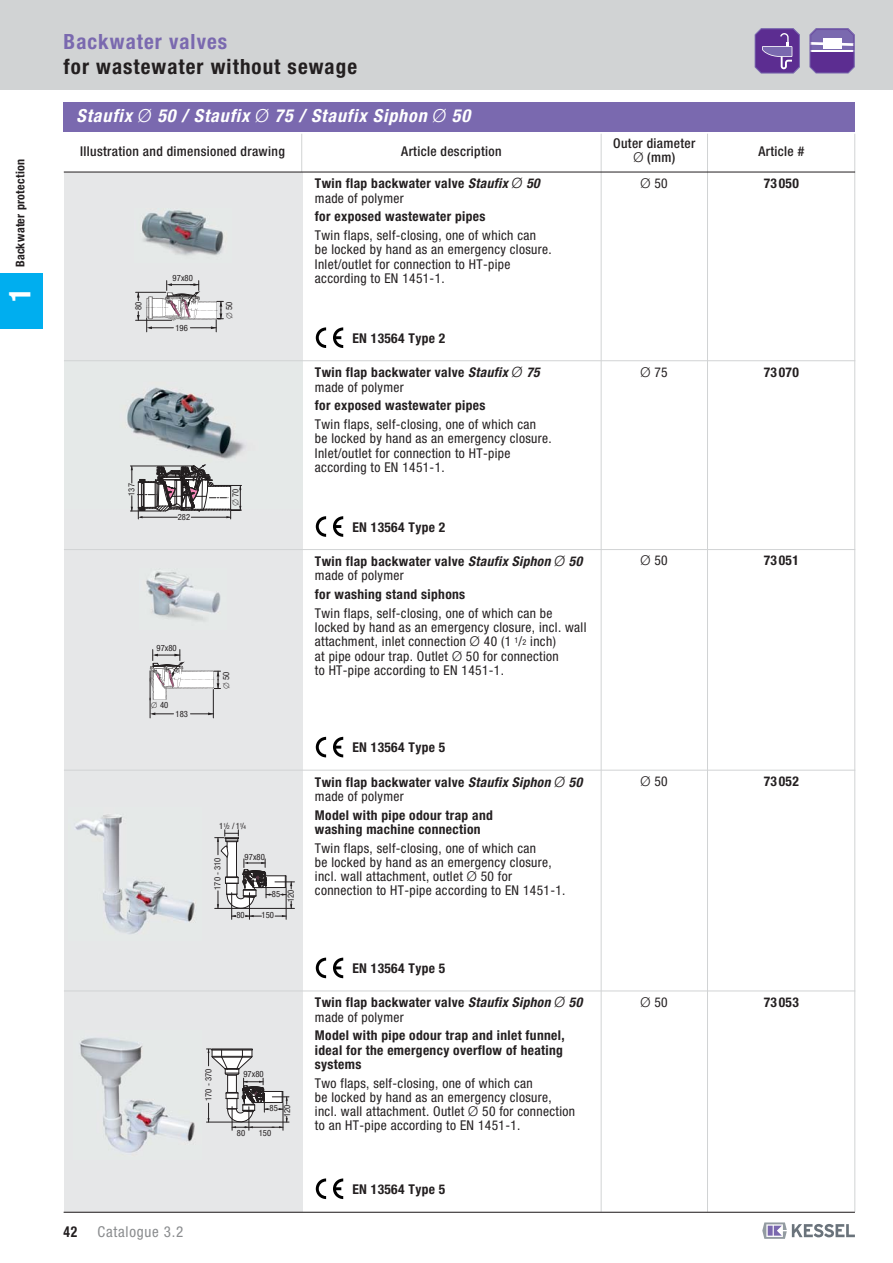
<style>
.page{position:relative;width:893px;height:1263px;background:#fff}
.page>*{position:absolute;margin:0;border:0;box-sizing:border-box;transform-origin:0 0}
.t1{font:700 condensed 30px "Helvetica Neue LT Std";color:#fff}
.t2{font:700 condensed 21px "Helvetica Neue LT Std";letter-spacing:.05em;color:#231f20}
.t3{font:700 condensed 21px "Helvetica Neue LT Std";letter-spacing:.05em;color:#7a69af}
.t4{font:italic 700 condensed 18px "Helvetica Neue LT Std";letter-spacing:.05em;color:#fff}
.t5{font:condensed 15px "Helvetica Neue LT Std";letter-spacing:.05em;color:#8a8c8e}
.t6{font:700 condensed 15px "Helvetica Neue LT Std";color:#231f20;scale:.9 1}
.t7{font:condensed 13.5px/14.2px "Helvetica Neue LT Std";letter-spacing:.025em;color:#231f20}
.t8{font:700 condensed 13.5px/14.2px "Helvetica Neue LT Std";letter-spacing:.025em;color:#231f20}
.t9{font:500 condensed 13.5px/14.2px "Helvetica Neue LT Std";letter-spacing:.025em;color:#231f20;text-align:center}
.t10{font:700 condensed 12px "Helvetica Neue LT Std";letter-spacing:.025em;color:#231f20}
.t11{font:condensed 8.7px "Helvetica Neue LT Std";letter-spacing:.005em;color:#231f20}
.t12{font:condensed 8.55px "Helvetica Neue LT Std";letter-spacing:.005em;color:#231f20}
.s1{font-weight:300;font-stretch:normal}
.s2{font-family:"European Pi Two";font-stretch:normal;font-size:8.1px}
.s3{font-family:"European Pi Two";font-stretch:normal}
.s4{font-size:5.25px}
.s5{font-style:italic}
.s6{font-weight:300;font-style:italic;font-stretch:normal;font-size:14.25px}
.s7{font-size:8.1px}
</style>
<div class="page">
<div style="left:64px;top:172px;width:238px;height:189px;background:#e6e7e8"></div>
<img style="left:142px;top:210px;width:82px;height:46px">
<div style="left:64px;top:361px;width:238px;height:189px;background:#e6e7e8"></div>
<img style="left:127px;top:387px;width:118px;height:120px">
<div style="left:64px;top:549px;width:238px;height:221px;background:#e6e7e8"></div>
<img style="left:146px;top:571px;width:75px;height:50px">
<div style="left:64px;top:770px;width:238px;height:221px;background:#e6e7e8"></div>
<img style="left:74px;top:815px;width:121px;height:119px">
<div style="left:64px;top:991px;width:238px;height:221px;background:#e6e7e8"></div>
<img style="left:79px;top:1038px;width:116px;height:115px">
<hr style="left:64px;top:549px;width:791px;height:1px;background:#d1d3d4">
<hr style="left:64px;top:360px;width:791px;height:1px;background:#d1d3d4">
<img style="left:140px;top:291px;width:84px;height:29px">
<hr style="left:136px;top:292px;width:30px;height:1px;background:#231f20">
<hr style="left:136px;top:320px;width:36px;height:1px;background:#231f20">
<svg style="left:137px;top:292px;width:3px;height:9px"></svg>
<svg style="left:137px;top:312px;width:3px;height:8px"></svg>
<svg style="left:146px;top:281px;width:77px;height:51px"></svg>
<svg style="left:316px;top:327px;width:10px;height:21px"></svg>
<svg style="left:333px;top:327px;width:10px;height:21px"></svg>
<svg style="left:316px;top:516px;width:10px;height:21px"></svg>
<svg style="left:333px;top:516px;width:10px;height:21px"></svg>
<svg style="left:316px;top:737px;width:10px;height:20px"></svg>
<svg style="left:333px;top:737px;width:10px;height:20px"></svg>
<svg style="left:316px;top:958px;width:10px;height:20px"></svg>
<svg style="left:333px;top:958px;width:10px;height:20px"></svg>
<svg style="left:316px;top:1178px;width:10px;height:21px"></svg>
<svg style="left:333px;top:1178px;width:10px;height:21px"></svg>
<hr style="left:64px;top:770px;width:791px;height:1px;background:#d1d3d4">
<hr style="left:64px;top:991px;width:791px;height:1px;background:#d1d3d4">
<hr style="left:301px;top:134px;width:1px;height:38px;background:#d1d3d4">
<hr style="left:600px;top:134px;width:1px;height:1078px;background:#d1d3d4">
<hr style="left:854px;top:134px;width:1px;height:1078px;background:#d1d3d4">
<hr style="left:707px;top:134px;width:1px;height:1078px;background:#d1d3d4">
<hr style="left:64px;top:172px;width:791px;height:1px;background:#231f20">
<svg style="left:130px;top:464px;width:111px;height:55px"></svg>
<img style="left:149px;top:668px;width:72px;height:51px">
<svg style="left:150px;top:650px;width:70px;height:68px"></svg>
<svg style="left:215px;top:830px;width:79px;height:89px"></svg>
<svg style="left:206px;top:1049px;width:83px;height:81px"></svg>
<div style="left:0;top:0;width:892px;height:89px;background:#d1d3d4"></div>
<hr style="left:64px;top:1212px;width:790px;height:1px;background:#231f20">
<svg style="left:762px;top:1222px;width:92px;height:17px"></svg>
<div style="left:64px;top:102px;width:791px;height:30px;background:#7a69af"></div>
<div style="left:0;top:273px;width:43px;height:56px;background:#00aeef"></div>
<svg style="left:809px;top:28px;width:45px;height:46px;background:#886fb1"></svg>
<svg style="left:754px;top:28px;width:46px;height:46px;background:#7350a2"></svg>
<p class="t10" style="left:16px;top:267px;width:110px;rotate:-90deg">Backwater protection</p>
<h1 class="t1" style="left:9px;top:302px;width:16px;rotate:-90deg">1</h1>
<h2 class="t3" style="left:64px;top:34px;width:165px">Backwater valves</h2>
<h2 class="t2" style="left:64px;top:59px;width:295px">for wastewater without sewage</h2>
<h3 class="t4" style="left:76px;top:109px;width:395px">Staufix <span class="s1">Ø</span> 50 / Staufix <span class="s1">Ø</span> 75 / Staufix Siphon <span class="s1">Ø</span> 50</h3>
<p class="t9" style="left:80px;top:146px;width:206px">Illustration and dimensioned drawing</p>
<p class="t9" style="left:401px;top:146px;width:102px">Article description</p>
<p class="t9" style="left:613px;top:137px;width:84px">Outer diameter<br><span class="s1">Ø</span> (mm)</p>
<p class="t9" style="left:758px;top:146px;width:47px">Article #</p>
<p class="t11" style="left:135px;top:310px;width:10px;rotate:-90deg">80</p>
<p class="t11" style="left:173px;top:275px;width:22px">97x80</p>
<p class="t11" style="left:175px;top:325px;width:14px">196</p>
<p class="t11" style="left:226px;top:319px;width:19px;rotate:-90deg"><span class="s2">-</span>50</p>
<p class="t12" style="left:128px;top:496px;width:14px;rotate:-90deg">137</p>
<p class="t12" style="left:178px;top:514px;width:14px">282</p>
<p class="t12" style="left:232px;top:506px;width:19px;rotate:-90deg"><span class="s3">-</span> 70</p>
<p class="t11" style="left:156px;top:645px;width:22px">97x80</p>
<p class="t11" style="left:151px;top:701px;width:19px"><span class="s2">-</span> 40</p>
<p class="t11" style="left:175px;top:711px;width:14px">183</p>
<p class="t11" style="left:223px;top:689px;width:19px;rotate:-90deg"><span class="s2">-</span> 50</p>
<p class="t11" style="left:219px;top:823px;width:28px">1 <sup>1</sup>/<span class="s4">2</span> / 1 <sup>1</sup>/<span class="s4">4</span></p>
<p class="t11" style="left:244px;top:854px;width:22px">97x80</p>
<p class="t11" style="left:214px;top:890px;width:34px;rotate:-90deg">170 - 310</p>
<p class="t11" style="left:288px;top:902px;width:14px;rotate:-90deg">120</p>
<p class="t11" style="left:272px;top:891px;width:10px">85</p>
<p class="t11" style="left:236px;top:912px;width:10px">80</p>
<p class="t11" style="left:261px;top:912px;width:14px">150</p>
<p class="t11" style="left:205px;top:1101px;width:34px;rotate:-90deg">170 - 370</p>
<p class="t11" style="left:243px;top:1071px;width:22px">97x80</p>
<p class="t11" style="left:237px;top:1130px;width:10px">80</p>
<p class="t11" style="left:284px;top:1117px;width:14px;rotate:-90deg">120</p>
<p class="t11" style="left:269px;top:1105px;width:10px">85</p>
<p class="t11" style="left:259px;top:1130px;width:14px">150</p>
<p class="t6" style="left:64px;top:1227px;width:17px">42</p>
<p class="t5" style="left:97px;top:1227px;width:87px">Catalogue 3.2</p>
<p class="t8" style="left:315px;top:178px;width:226px">Twin flap backwater valve <span class="s5">Staufix</span> <span class="s6">Ø</span> <span class="s5">50</span></p>
<p class="t7" style="left:640px;top:178px;width:29px"><span class="s1">Ø</span> 50</p>
<p class="t8" style="left:763px;top:178px;width:37px">73050</p>
<p class="t7" style="left:315px;top:192px;width:90px">made of polymer</p>
<p class="t8" style="left:315px;top:211px;width:172px">for exposed wastewater pipes</p>
<p class="t7" style="left:315px;top:230px;width:238px">Twin flaps, self-closing, one of which can be locked by hand as an emergency closure.<br>Inlet/outlet for connection to HT-pipe according to EN 1451-1.</p>
<p class="t8" style="left:352px;top:333px;width:95px">EN 13564 Type 2</p>
<p class="t8" style="left:315px;top:367px;width:226px">Twin flap backwater valve <span class="s5">Staufix</span> <span class="s6">Ø</span> <span class="s5">75</span></p>
<p class="t7" style="left:640px;top:366px;width:29px"><span class="s1">Ø</span> 75</p>
<p class="t8" style="left:763px;top:366px;width:37px">73070</p>
<p class="t7" style="left:315px;top:381px;width:90px">made of polymer</p>
<p class="t8" style="left:315px;top:400px;width:172px">for exposed wastewater pipes</p>
<p class="t7" style="left:315px;top:419px;width:238px">Twin flaps, self-closing, one of which can be locked by hand as an emergency closure.<br>Inlet/outlet for connection to HT-pipe according to EN 1451-1.</p>
<p class="t8" style="left:352px;top:521px;width:95px">EN 13564 Type 2</p>
<p class="t8" style="left:315px;top:556px;width:269px">Twin flap backwater valve <span class="s5">Staufix Siphon</span> <span class="s6">Ø</span> <span class="s5">50</span></p>
<p class="t7" style="left:640px;top:555px;width:29px"><span class="s1">Ø</span> 50</p>
<p class="t8" style="left:763px;top:555px;width:37px">73051</p>
<p class="t7" style="left:315px;top:570px;width:90px">made of polymer</p>
<p class="t8" style="left:315px;top:589px;width:152px">for washing stand siphons</p>
<p class="t7" style="left:315px;top:608px;width:273px">Twin flaps, self-closing, one of which can be locked by hand as an emergency closure, incl. wall attachment, inlet connection <span class="s1">Ø</span> 40 (1 <sup>1</sup>/<span class="s7">2</span> inch)<br>at pipe odour trap. Outlet <span class="s1">Ø</span> 50 for connection<br>to HT-pipe according to EN 1451-1.</p>
<p class="t8" style="left:352px;top:742px;width:95px">EN 13564 Type 5</p>
<p class="t8" style="left:315px;top:776px;width:269px">Twin flap backwater valve <span class="s5">Staufix Siphon</span> <span class="s6">Ø</span> <span class="s5">50</span></p>
<p class="t7" style="left:640px;top:776px;width:29px"><span class="s1">Ø</span> 50</p>
<p class="t8" style="left:763px;top:776px;width:37px">73052</p>
<p class="t7" style="left:315px;top:791px;width:90px">made of polymer</p>
<p class="t8" style="left:315px;top:809px;width:179px">Model with pipe odour trap and washing machine connection</p>
<p class="t7" style="left:315px;top:842px;width:252px">Twin flaps, self-closing, one of which can<br>be locked by hand as an emergency closure, incl. wall attachment, outlet <span class="s1">Ø</span> 50 for connection to HT-pipe according to EN 1451-1.</p>
<p class="t8" style="left:352px;top:963px;width:95px">EN 13564 Type 5</p>
<p class="t8" style="left:315px;top:997px;width:269px">Twin flap backwater valve <span class="s5">Staufix Siphon</span> <span class="s6">Ø</span> <span class="s5">50</span></p>
<p class="t7" style="left:640px;top:997px;width:29px"><span class="s1">Ø</span> 50</p>
<p class="t8" style="left:763px;top:996px;width:37px">73053</p>
<p class="t7" style="left:315px;top:1011px;width:90px">made of polymer</p>
<p class="t8" style="left:315px;top:1030px;width:251px;text-align:justify">Model with pipe odour trap and inlet funnel, ideal for the emergency overflow of heating systems</p>
<p class="t7" style="left:315px;top:1077px;width:262px">Two flaps, self-closing, one of which can<br>be locked by hand as an emergency closure, incl. wall attachment. Outlet <span class="s1">Ø</span> 50 for connection to an HT-pipe according to EN 1451-1.</p>
<p class="t8" style="left:352px;top:1184px;width:95px">EN 13564 Type 5</p>
</div>
